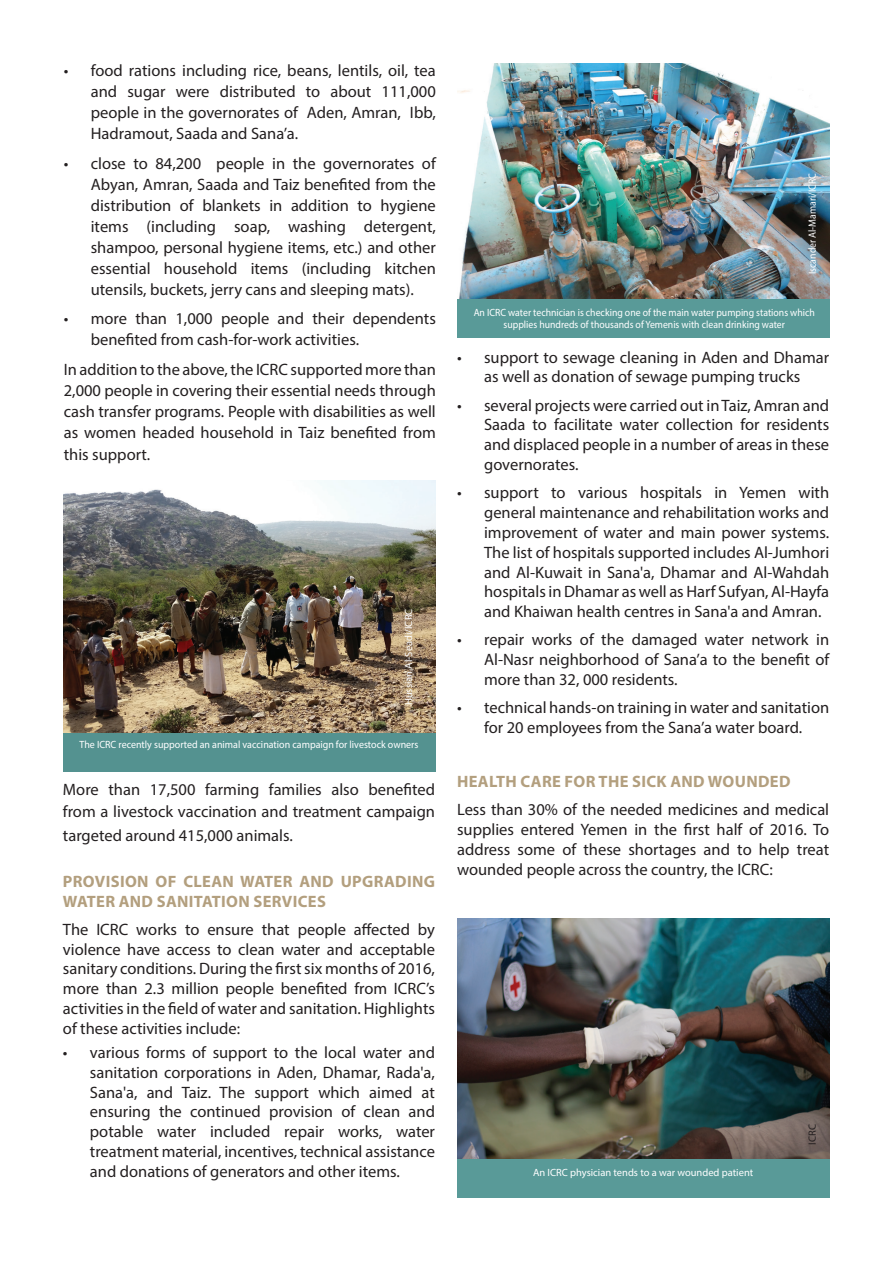
<style>
.page{position:relative;width:893px;height:1263px;background:#fff}
.page>*{position:absolute;margin:0;border:0;box-sizing:border-box;transform-origin:0 0}
.t1{font:16.5px/19.8px "Myriad Pro";color:#231f20;text-align:justify}
.t2{font:700 16.5px/19.8px "Myriad Pro";letter-spacing:.02em;color:#b39f7e}
.t3{font:10.5px/12.6px "Myriad Pro";color:#fff;text-align:center;scale:.93 1}
.t4{font:10.5px "Myriad Pro";color:#fff;scale:.95 1}
.t5{font:10.5px "Myriad Pro";color:#fff}
.t6{font:10.5px "Myriad Pro";color:#231f20}
</style>
<div class="page">
<img style="left:64px;top:480px;width:372px;height:253px">
<div style="left:64px;top:733px;width:372px;height:38px;background:#549290"></div>
<img style="left:457px;top:64px;width:372px;height:235px">
<img style="left:457px;top:918px;width:372px;height:241px">
<div style="left:457px;top:299px;width:372px;height:38px;background:#599a98"></div>
<div style="left:457px;top:1159px;width:372px;height:38px;background:#599a98"></div>
<p class="t1" style="left:91px;top:60px;width:347px;line-height:21px;text-indent:-27px">• food rations including rice, beans, lentils, oil, tea and sugar were distributed to about 111,000 people in the governorates of Aden, Amran, Ibb, Hadramout, Saada and Sana’a.</p>
<p class="t1" style="left:91px;top:152px;width:347px;line-height:21px;text-indent:-27px">• close to 84,200 people in the governorates of Abyan, Amran, Saada and Taiz benefited from the distribution of blankets in addition to hygiene items (including soap, washing detergent, shampoo, personal hygiene items, etc.) and other essential household items (including kitchen utensils, buckets, jerry cans and sleeping mats).</p>
<p class="t1" style="left:91px;top:308px;width:347px;line-height:21px;text-indent:-27px">• more than 1,000 people and their dependents benefited from cash-for-work activities.</p>
<p class="t1" style="left:64px;top:358px;width:374px;line-height:21px">In addition to the above, the ICRC supported more than 2,000 people in covering their essential needs through cash transfer programs. People with disabilities as well as women headed household in Taiz benefited from</p>
<p class="t1" style="left:64px;top:445px;width:88px">this support.</p>
<p class="t5" style="left:402px;top:705px;width:98px;rotate:-90deg">Hussian Al-Seadi/ICRC</p>
<p class="t4" style="left:80px;top:738px;width:358px">The ICRC recently supported an animal vaccination campaign for livestock owners</p>
<p class="t1" style="left:63px;top:778px;width:374px;line-height:22.5px">More than 17,500 farming families also benefited from a livestock vaccination and treatment campaign</p>
<p class="t1" style="left:63px;top:826px;width:231px">targeted around 415,000 animals.</p>
<p class="t2" style="left:63px;top:871px;width:20px">PROVI</p>
<p class="t2" style="left:63px;top:871px;width:374px;text-indent:48px">SION OF CLEAN WATER AND UPGRADING<br>WATER AND SANITATION SERVI</p>
<p class="t2" style="left:298px;top:890px;width:30px">CES</p>
<p class="t1" style="left:63px;top:919px;width:374px">The ICRC works to ensure that people affected by violence have access to clean water and acceptable sanitary conditions. During the first six months of 2016, more than 2.3 million people benefited from ICRC’s activities in the field of water and sanitation. Highlights of these activities include:</p>
<p class="t1" style="left:90px;top:1042px;width:347px;text-indent:-27px">• various forms of support to the local water and sanitation corporations in Aden, Dhamar, Rada'a, Sana'a, and Taiz. The support which aimed at ensuring the continued provision of clean and potable water included repair works, water treatment material, incentives, technical assistance and donations of generators and other items.</p>
<p class="t3" style="left:806px;top:274px;width:110px;rotate:-90deg">Iscander Al-Mamari/ICRC</p>
<p class="t3" style="left:474px;top:306px;width:368px">An ICRC water technician is checking one of the main water pumping stations which supplies hundreds of thousands of Yemenis with clean drinking water</p>
<p class="t1" style="left:457px;top:347px;width:374px;text-align:center">• support to sewage cleaning in Aden and Dhamar as well as donation of sewage pumping trucks</p>
<p class="t1" style="left:484px;top:395px;width:347px;text-indent:-27px">• several projects were carried out in Taiz, Amran and Saada to facilitate water collection for residents and displaced people in a number of areas in these governorates.</p>
<p class="t1" style="left:484px;top:483px;width:347px;text-indent:-27px">• support to various hospitals in Yemen with general maintenance and rehabilitation works and improvement of water and main power systems.<br>The list of hospitals supported includes Al-Jumhori and Al-Kuwait in Sana'a, Dhamar and Al-Wahdah hospitals in Dhamar as well as Harf Sufyan, Al-Hayfa and Khaiwan health centres in Sana'a and Amran.</p>
<p class="t1" style="left:484px;top:630px;width:347px;text-indent:-27px">• repair works of the damaged water network in Al-Nasr neighborhood of Sana’a to the benefit of more than 32, 000 residents.</p>
<p class="t1" style="left:457px;top:698px;width:374px;text-align:center">• technical hands-on training in water and sanitation for 20 employees from the Sana’a water board.</p>
<p class="t2" style="left:457px;top:771px;width:335px">HEALTH CARE FOR THE SICK AND WOUNDED</p>
<p class="t1" style="left:457px;top:799px;width:374px">Less than 30% of the needed medicines and medical supplies entered Yemen in the first half of 2016. To address some of these shortages and to help treat wounded people across the country, the ICRC:</p>
<p class="t5" style="left:533px;top:1166px;width:222px">An ICRC physician tends to a war wounded patient</p>
<p class="t6" style="left:806px;top:1145px;width:22px;rotate:-90deg">ICRC</p>
</div>
